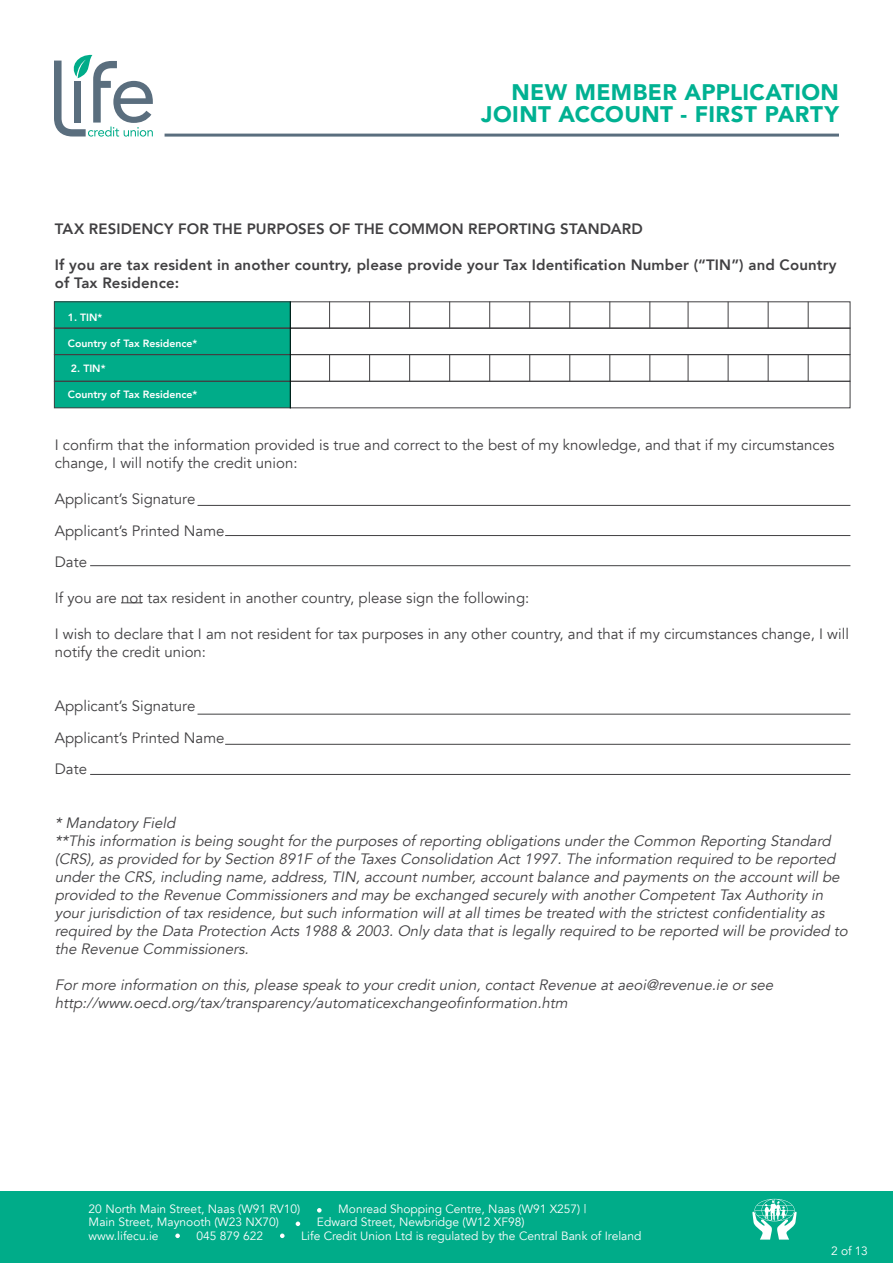
<style>
.page{position:relative;width:893px;height:1263px;background:#fff}
.page>*{position:absolute;margin:0;border:0;box-sizing:border-box;transform-origin:0 0}
.t1{font:900 22.5px/22.5px "Avenir";letter-spacing:.02em;color:#00b192;text-align:right}
.t2{font:italic 15px/18px "Avenir";color:#414042}
.t3{font:15px/31.5px "Avenir";color:#414042}
.t4{font:800 15px/18px "Avenir";letter-spacing:.01em;color:#414042}
.t5{font:12px "Avenir";color:#fff}
.t6{font:800 10.5px "Avenir";color:#fff}
</style>
<div class="page">
<svg style="left:54px;top:54px;width:99px;height:83px"></svg>
<hr style="left:165px;top:134px;width:674px;height:3px;background:#5a6e7e">
<div style="left:0;top:1192px;width:893px;height:71px;background:#00ac89"></div>
<svg style="left:317px;top:1208px;width:5px;height:4px"></svg>
<svg style="left:296px;top:1221px;width:4px;height:5px"></svg>
<svg style="left:175px;top:1233px;width:5px;height:5px"></svg>
<svg style="left:280px;top:1233px;width:5px;height:5px"></svg>
<svg style="left:752px;top:1199px;width:45px;height:40px"></svg>
<div style="left:54px;top:301px;width:237px;height:107px;background:#00ac89"></div>
<div style="left:54px;top:301px;width:796px;height:28px;border:1px solid #414042"></div>
<div style="left:54px;top:328px;width:796px;height:27px;border:1px solid #414042"></div>
<div style="left:54px;top:354px;width:796px;height:28px;border:1px solid #414042"></div>
<div style="left:54px;top:381px;width:796px;height:27px;border:1px solid #414042"></div>
<hr style="left:290px;top:301px;width:1px;height:107px;background:#000">
<svg style="left:329px;top:301px;width:1px;height:28px"></svg>
<svg style="left:329px;top:355px;width:1px;height:26px"></svg>
<svg style="left:489px;top:301px;width:1px;height:27px"></svg>
<svg style="left:489px;top:355px;width:1px;height:27px"></svg>
<svg style="left:768px;top:302px;width:1px;height:26px"></svg>
<svg style="left:768px;top:354px;width:1px;height:27px"></svg>
<svg style="left:409px;top:301px;width:1px;height:27px"></svg>
<svg style="left:409px;top:355px;width:1px;height:27px"></svg>
<svg style="left:688px;top:302px;width:1px;height:26px"></svg>
<svg style="left:688px;top:354px;width:1px;height:27px"></svg>
<svg style="left:569px;top:301px;width:1px;height:27px"></svg>
<svg style="left:569px;top:355px;width:1px;height:27px"></svg>
<svg style="left:369px;top:301px;width:1px;height:27px"></svg>
<svg style="left:369px;top:355px;width:1px;height:27px"></svg>
<svg style="left:649px;top:301px;width:1px;height:27px"></svg>
<svg style="left:649px;top:355px;width:1px;height:27px"></svg>
<svg style="left:529px;top:301px;width:1px;height:27px"></svg>
<svg style="left:529px;top:355px;width:1px;height:27px"></svg>
<svg style="left:808px;top:302px;width:1px;height:26px"></svg>
<svg style="left:808px;top:354px;width:1px;height:27px"></svg>
<svg style="left:449px;top:301px;width:1px;height:27px"></svg>
<svg style="left:449px;top:355px;width:1px;height:27px"></svg>
<svg style="left:728px;top:302px;width:1px;height:26px"></svg>
<svg style="left:728px;top:354px;width:1px;height:27px"></svg>
<svg style="left:609px;top:301px;width:1px;height:27px"></svg>
<svg style="left:609px;top:355px;width:1px;height:27px"></svg>
<svg style="left:121px;top:602px;width:21px;height:1px"></svg>
<hr style="left:198px;top:505px;width:652px;height:1px;background:#414042">
<hr style="left:198px;top:714px;width:652px;height:1px;background:#414042">
<hr style="left:225px;top:535px;width:625px;height:1px;background:#414042">
<hr style="left:225px;top:744px;width:625px;height:1px;background:#414042">
<hr style="left:90px;top:565px;width:760px;height:1px;background:#414042">
<hr style="left:90px;top:774px;width:760px;height:1px;background:#414042">
<h1 class="t1" style="left:481px;top:80px;width:359px">NEW MEMBER APPLICATION<br>JOINT ACCOUNT - FIRST PARTY</h1>
<p class="t4" style="left:55px;top:220px;width:589px">TAX RESIDENCY FOR THE PURPOSES OF THE COMMON REPORTING STANDARD</p>
<p class="t4" style="left:55px;top:256px;width:783px">If you are tax resident in another country, please provide your Tax Identification Number (“TIN”) and Country of Tax Residence:</p>
<p class="t6" style="left:68px;top:309px;width:36px">1. TIN*</p>
<p class="t6" style="left:68px;top:335px;width:131px">Country of Tax Residence*</p>
<p class="t6" style="left:71px;top:360px;width:36px">2. TIN*</p>
<p class="t6" style="left:68px;top:386px;width:131px">Country of Tax Residence*</p>
<p class="t3" style="left:55px;top:436px;width:781px;line-height:18px">I confirm that the information provided is true and correct to the best of my knowledge, and that if my circumstances change, I will notify the credit union:</p>
<p class="t3" style="left:55px;top:483px;width:171px">Applicant’s Signature<br>Applicant’s Printed Name<br>Date</p>
<p class="t3" style="left:55px;top:582px;width:476px">If you are not tax resident in another country, please sign the following:</p>
<p class="t3" style="left:55px;top:625px;width:796px;line-height:18px">I wish to declare that I am not resident for tax purposes in any other country, and that if my circumstances change, I will notify the credit union:</p>
<p class="t3" style="left:55px;top:690px;width:171px">Applicant’s Signature<br>Applicant’s Printed Name<br>Date</p>
<p class="t2" style="left:55px;top:814px;width:798px">* Mandatory Field<br>**This information is being sought for the purposes of reporting obligations under the Common Reporting Standard (CRS), as provided for by Section 891F of the Taxes Consolidation Act 1997. The information required to be reported under the CRS, including name, address, TIN, account number, account balance and payments on the account will be provided to the Revenue Commissioners and may be exchanged securely with another Competent Tax Authority in your jurisdiction of tax residence, but such information will at all times be treated with the strictest confidentiality as required by the Data Protection Acts 1988 &amp; 2003. Only data that is legally required to be reported will be provided to the Revenue Commissioners.</p>
<p class="t2" style="left:55px;top:976px;width:723px">For more information on this, please speak to your credit union, contact Revenue at aeoi@revenue.ie or see http://www.oecd.org/tax/transparency/automaticexchangeofinformation.htm</p>
<p class="t5" style="left:89px;top:1201px;width:213px">20 North Main Street, Naas (W91 RV10)</p>
<p class="t5" style="left:338px;top:1201px;width:250px">Monread Shopping Centre, Naas (W91 X257) |</p>
<p class="t5" style="left:89px;top:1215px;width:192px">Main Street, Maynooth (W23 NX70)</p>
<p class="t5" style="left:317px;top:1215px;width:209px">Edward Street, Newbridge (W12 XF98)</p>
<p class="t5" style="left:89px;top:1228px;width:71px">www.lifecu.ie</p>
<p class="t5" style="left:197px;top:1228px;width:68px">045 879 622</p>
<p class="t5" style="left:301px;top:1228px;width:342px">Life Credit Union Ltd is regulated by the Central Bank of Ireland</p>
<p class="t5" style="left:831px;top:1243px;width:38px">2 of 13</p>
</div>
